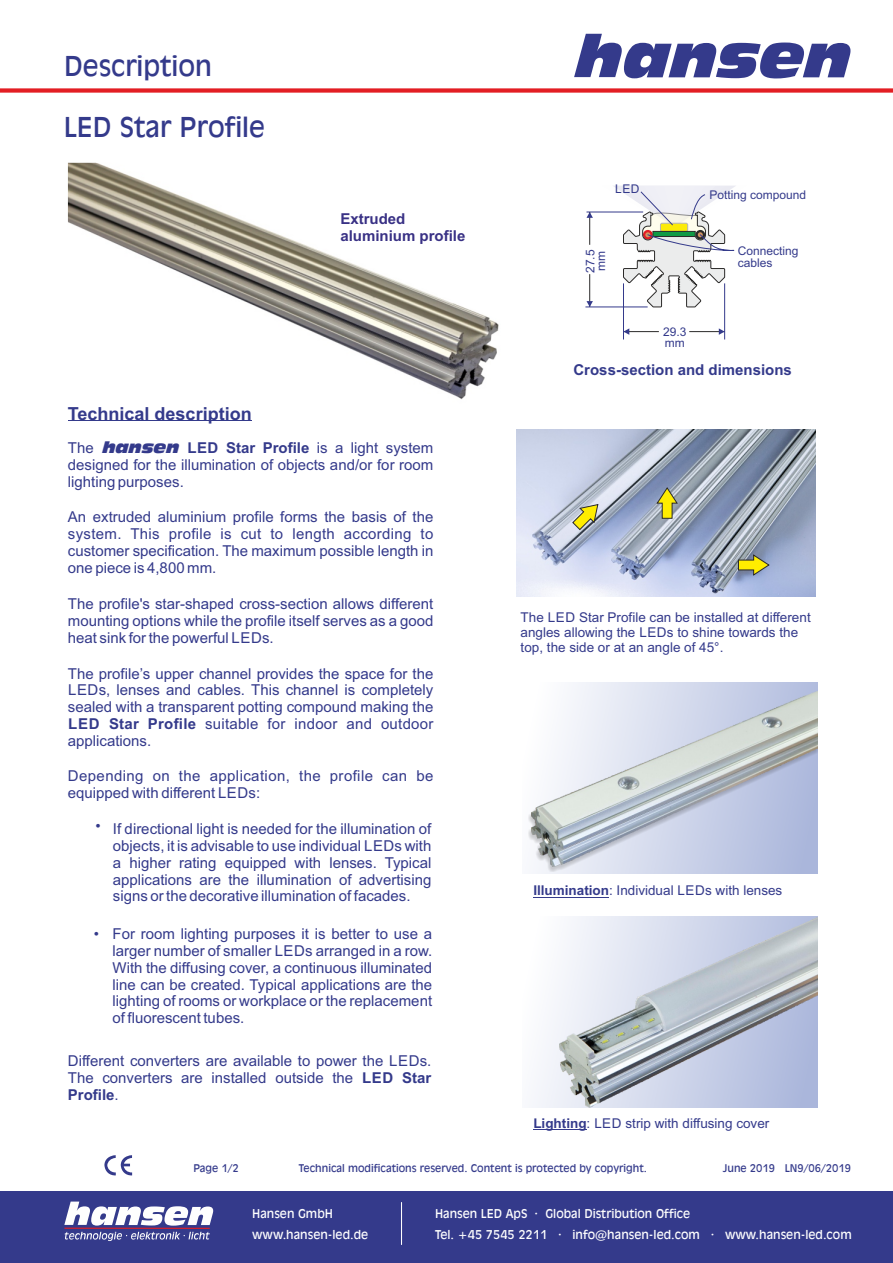
<style>
.page{position:relative;width:893px;height:1263px;background:#fff}
.page>*{position:absolute;margin:0;border:0;box-sizing:border-box;transform-origin:0 0}
.t1{font:27px "Incised 901 BT";color:#343a8b}
.t2{font:700 18px "Arial";color:#343a8b}
.t3{font:15px/16.8px "Arial";color:#343a8b;text-align:justify}
.t4{font:15px/16.8px "Arial";letter-spacing:.025em;color:#343a8b}
.t5{font:700 15px "Arial";color:#343a8b}
.t6{font:700 15px/16.8px "Arial";color:#393185}
.t7{font:13.5px/15.1px "Arial";color:#343a8b}
.t8{font:12px/21.8px "Incised 901 BT";color:#fefefe}
.t9{font:12px/10.5px "Arial";color:#343a8b}
.t10{font:10.5px "Incised 901 BT";color:#343a8b}
.s1{font-family:"Incised 901 BT Nord";font-style:italic}
.s2{font-weight:700}
</style>
<div class="page">
<hr style="left:68px;top:420px;width:184px;height:1px;background:#343a8b">
<img style="left:68px;top:163px;width:431px;height:237px">
<hr style="left:533px;top:897px;width:76px;height:1px;background:#343a8b">
<hr style="left:533px;top:1129px;width:54px;height:1px;background:#343a8b">
<hr style="left:623px;top:331px;width:36px;height:1px;background:#2b2a29">
<svg style="left:624px;top:328px;width:5px;height:7px"></svg>
<hr style="left:689px;top:331px;width:36px;height:1px;background:#2b2a29">
<svg style="left:719px;top:328px;width:5px;height:7px"></svg>
<hr style="left:623px;top:283px;width:1px;height:56px;background:#343a8b">
<hr style="left:724px;top:283px;width:1px;height:56px;background:#343a8b">
<hr style="left:586px;top:212px;width:57px;height:1px;background:#343a8b">
<hr style="left:589px;top:212px;width:1px;height:33px;background:#2b2a29">
<svg style="left:586px;top:212px;width:7px;height:6px"></svg>
<hr style="left:589px;top:274px;width:1px;height:33px;background:#2b2a29">
<svg style="left:586px;top:301px;width:7px;height:6px"></svg>
<hr style="left:585px;top:307px;width:63px;height:1px;background:#343a8b">
<svg style="left:602px;top:186px;width:133px;height:121px"></svg>
<img style="left:517px;top:430px;width:299px;height:167px">
<svg style="left:738px;top:554px;width:32px;height:22px"></svg>
<svg style="left:656px;top:487px;width:22px;height:32px"></svg>
<svg style="left:572px;top:504px;width:26px;height:26px"></svg>
<div style="left:522px;top:917px;width:296px;height:190px;background:#f8f9fc"></div>
<div style="left:522px;top:683px;width:296px;height:190px;background:linear-gradient(to right,#fff,#b1bcde)"></div>
<div style="left:528px;top:693px;width:290px;height:179px;background:#2b2a29;opacity:.22"></div>
<img style="left:532px;top:691px;width:286px;height:175px">
<img style="left:559px;top:918px;width:258px;height:190px">
<div style="left:0;top:88px;width:893px;height:5px;background:#e31e24"></div>
<svg style="left:574px;top:34px;width:276px;height:44px"></svg>
<div style="left:0;top:1192px;width:893px;height:71px;background:#343a8b"></div>
<svg style="left:64px;top:1201px;width:149px;height:40px"></svg>
<hr style="left:401px;top:1202px;width:1px;height:42px;background:#fefefe">
<svg style="left:104px;top:1155px;width:28px;height:21px"></svg>
<h1 class="t1" style="left:64px;top:56px;width:149px">Description</h1>
<h1 class="t1" style="left:64px;top:116px;width:203px">LED Star Profile</h1>
<p class="t6" style="left:340px;top:212px;width:127px">Extruded aluminium profile</p>
<p class="t2" style="left:68px;top:407px;width:185px">Technical description</p>
<p class="t3" style="left:68px;top:440px;width:367px">The <span class="s1">hansen</span> <span class="s2">LED Star Profile</span> is a light system designed for the illumination of objects and/or for room lighting purposes.</p>
<p class="t3" style="left:68px;top:510px;width:367px">An extruded aluminium profile forms the basis of the system. This profile is cut to length according to customer specification. The maximum possible length in one piece is 4,800 mm.</p>
<p class="t3" style="left:68px;top:597px;width:367px">The profile's star-shaped cross-section allows different mounting options while the profile itself serves as a good heat sink for the powerful LEDs.</p>
<p class="t3" style="left:68px;top:666px;width:367px">The profile’s upper channel provides the space for the LEDs, lenses and cables. This channel is completely sealed with a transparent potting compound making the <span class="s2">LED Star Profile</span> suitable for indoor and outdoor applications.</p>
<p class="t4" style="left:68px;top:768px;width:367px">Depending on the application, the profile can be equipped with different LEDs:</p>
<p class="t3" style="left:113px;top:822px;width:320px">If directional light is needed for the illumination of objects, it is advisable to use individual LEDs with a higher rating equipped with lenses. Typical applications are the illumination of advertising signs or the decorative illumination of facades.</p>
<p class="t3" style="left:113px;top:927px;width:321px">For room lighting purposes it is better to use a larger number of smaller LEDs arranged in a row.<br>With the diffusing cover, a continuous illuminated line can be created. Typical applications are the lighting of rooms or workplace or the replacement of fluorescent tubes.</p>
<p class="t3" style="left:68px;top:1054px;width:365px">Different converters are available to power the LEDs.<br>The converters are installed outside the <span class="s2">LED Star Profile</span>.</p>
<p class="t3" style="left:96px;top:819px;width:7px">•</p>
<p class="t3" style="left:94px;top:926px;width:7px">•</p>
<p class="t9" style="left:615px;top:185px;width:26px">LED</p>
<p class="t9" style="left:710px;top:191px;width:98px">Potting compound</p>
<p class="t9" style="left:586px;top:273px;width:25px;rotate:-90deg">27.5 mm</p>
<p class="t9" style="left:738px;top:246px;width:62px;line-height:12px">Connecting cables</p>
<p class="t9" style="left:663px;top:328px;width:25px">29.3 mm</p>
<p class="t5" style="left:573px;top:364px;width:220px">Cross-section and dimensions</p>
<p class="t7" style="left:521px;top:610px;width:292px">The LED Star Profile can be installed at different angles allowing the LEDs to shine towards the top, the side or at an angle of 45°.</p>
<p class="t7" style="left:533px;top:884px;width:250px"><span class="s2">Illumination</span>: Individual LEDs with lenses</p>
<p class="t7" style="left:533px;top:1117px;width:237px"><span class="s2">Lighting</span>: LED strip with diffusing cover</p>
<p class="t10" style="left:193px;top:1164px;width:47px">Page 1/2</p>
<p class="t10" style="left:299px;top:1164px;width:350px">Technical modifications reserved. Content is protected by copyright.</p>
<p class="t10" style="left:723px;top:1164px;width:130px">June 2019 LN9/06/2019</p>
<p class="t8" style="left:252px;top:1203px;width:118px">Hansen GmbH www.hansen-led.de</p>
<p class="t8" style="left:435px;top:1203px;width:418px">Hansen LED ApS · Global Distribution Office<br>Tel. +45 7545 2211 · info@hansen-led.com · www.hansen-led.com</p>
</div>
